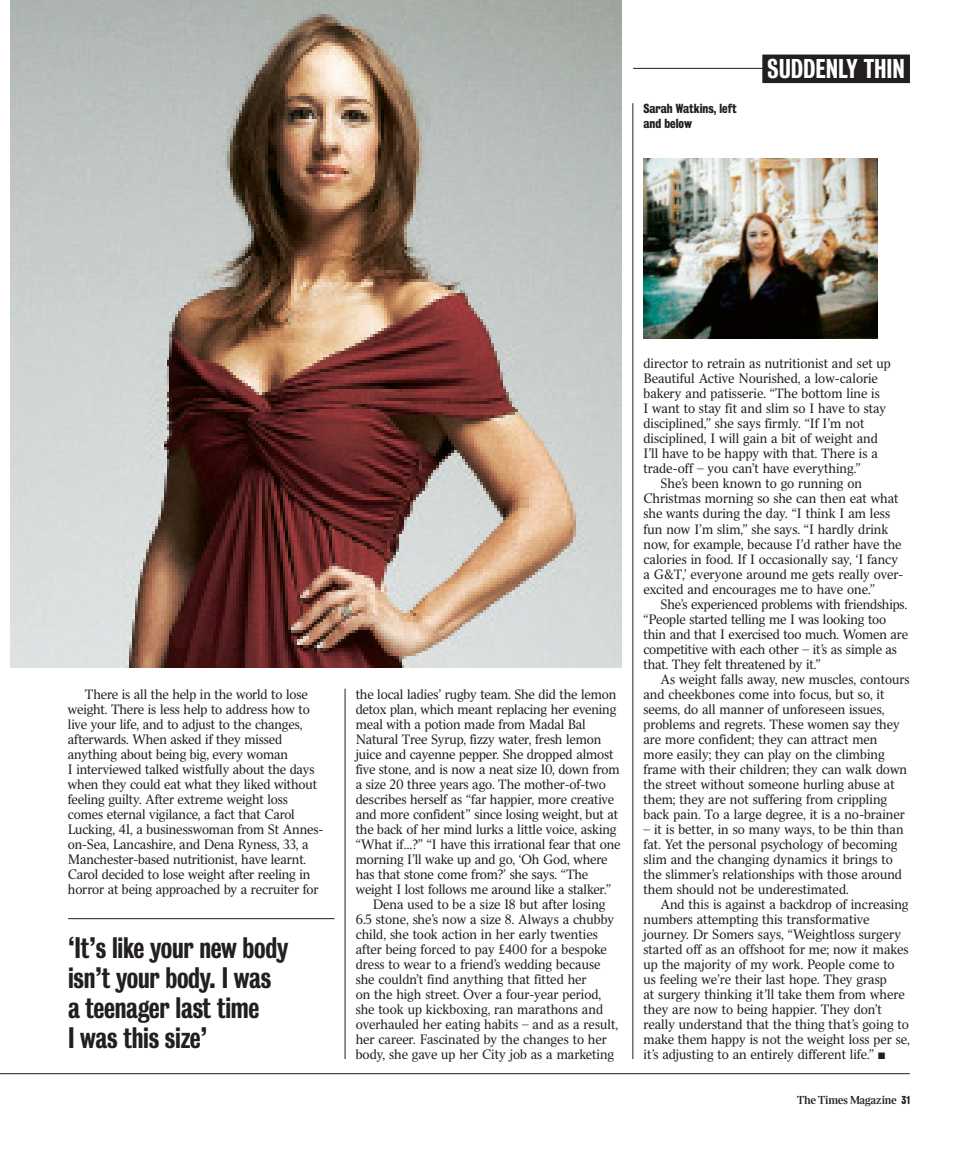
<style>
.page{position:relative;width:978px;height:1149px;background:#fff}
.page>*{position:absolute;margin:0;border:0;box-sizing:border-box;transform-origin:0 0}
.t1{font:27px/30px "Bureau Grotesque Three Five";letter-spacing:-.01em;color:#231f20}
.t2{font:24.75px "Bureau Grotesque Three Five";letter-spacing:-.005em;color:#fff}
.t3{font:13.5px/15px "Times Classic Text";color:#231f20}
.t4{font:12px/15px "Bureau Grotesque Three Seven";color:#231f20}
.t5{font:12px "Times Modern Stand First";color:#231f20}
.s1{font-family:"Bureau Grotesque Three Seven";font-size:10.5px}
</style>
<div class="page">
<hr style="left:633px;top:68px;width:277px;height:1px;background:#231f20">
<hr style="left:0;top:1072px;width:910px;height:1px;background:#231f20">
<hr style="left:345px;top:688px;width:1px;height:370px;background:#231f20">
<hr style="left:633px;top:103px;width:1px;height:955px;background:#231f20">
<div style="left:762px;top:55px;width:148px;height:28px;background:#231f20"></div>
<img style="left:11px;top:1px;width:611px;height:666px">
<img style="left:643px;top:158px;width:234px;height:180px">
<hr style="left:68px;top:918px;width:266px;height:1px;background:#231f20">
<p class="t4" style="left:643px;top:101px;width:95px">Sarah Watkins, left and below</p>
<h2 class="t2" style="left:767px;top:54px;width:139px">SUDDENLY THIN</h2>
<p class="t3" style="left:68px;top:686px;width:257px;text-indent:17px">There is all the help in the world to lose weight. There is less help to address how to live your life, and to adjust to the changes, afterwards. When asked if they missed anything about being big, every woman<br>I interviewed talked wistfully about the days when they could eat what they liked without feeling guilty. After extreme weight loss comes eternal vigilance, a fact that Carol Lucking, 41, a businesswoman from St Annes&shy;on-Sea, Lancashire, and Dena Ryness, 33, a Manchester-based nutritionist, have learnt.<br>Carol decided to lose weight after reeling in horror at being approached by a recruiter for</p>
<p class="t3" style="left:356px;top:686px;width:262px">the local ladies’ rugby team. She did the lemon</p>
<p class="t3" style="left:356px;top:701px;width:262px">detox plan, which meant replacing her evening</p>
<p class="t3" style="left:356px;top:716px;width:232px">meal with a potion made from Madal Bal</p>
<p class="t3" style="left:356px;top:731px;width:247px">Natural Tree Syrup, fizzy water, fresh lemon</p>
<p class="t3" style="left:356px;top:746px;width:259px">juice and cayenne pepper. She dropped almost</p>
<p class="t3" style="left:356px;top:761px;width:265px">five stone, and is now a neat size 10, down from</p>
<p class="t3" style="left:356px;top:776px;width:252px">a size 20 three years ago. The mother-of-two</p>
<p class="t3" style="left:356px;top:791px;width:260px">describes herself as “far happier, more creative</p>
<p class="t3" style="left:356px;top:806px;width:264px">and more confident” since losing weight, but at</p>
<p class="t3" style="left:356px;top:821px;width:262px">the back of her mind lurks a little voice, asking</p>
<p class="t3" style="left:356px;top:836px;width:266px">“What if…?” “I have this irrational fear that one</p>
<p class="t3" style="left:356px;top:851px;width:253px">morning I’ll wake up and go, ‘Oh God, where</p>
<p class="t3" style="left:356px;top:866px;width:234px">has that stone come from?’ she says. “The</p>
<p class="t3" style="left:356px;top:881px;width:257px">weight I lost follows me around like a stalker.”</p>
<p class="t3" style="left:373px;top:896px;width:234px">Dena used to be a size 18 but after losing</p>
<p class="t3" style="left:356px;top:911px;width:260px">6.5 stone, she’s now a size 8. Always a chubby</p>
<p class="t3" style="left:356px;top:926px;width:244px">child, she took action in her early twenties</p>
<p class="t3" style="left:356px;top:941px;width:253px">after being forced to pay £400 for a bespoke</p>
<p class="t3" style="left:356px;top:956px;width:246px">dress to wear to a friend’s wedding because</p>
<p class="t3" style="left:356px;top:971px;width:232px">she couldn’t find anything that fitted her</p>
<p class="t3" style="left:356px;top:986px;width:247px">on the high street. Over a four-year period,</p>
<p class="t3" style="left:356px;top:1001px;width:249px">she took up kickboxing, ran marathons and</p>
<p class="t3" style="left:356px;top:1016px;width:264px">overhauled her eating habits – and as a result,</p>
<p class="t3" style="left:356px;top:1031px;width:253px">her career. Fascinated by the changes to her</p>
<p class="t3" style="left:356px;top:1046px;width:260px">body, she gave up her City job as a marketing</p>
<h1 class="t1" style="left:68px;top:932px;width:222px">‘It’s like your new body isn’t your body. I was a teenager last time<br>I was this size’</h1>
<p class="t3" style="left:643px;top:356px;width:249px">director to retrain as nutritionist and set up</p>
<p class="t3" style="left:643px;top:371px;width:236px">Beautiful Active Nourished, a low-calorie</p>
<p class="t3" style="left:643px;top:386px;width:238px">bakery and patisserie. “The bottom line is</p>
<p class="t3" style="left:643px;top:401px;width:244px">I want to stay fit and slim so I have to stay</p>
<p class="t3" style="left:643px;top:416px;width:222px">disciplined,” she says firmly. “If I’m not</p>
<p class="t3" style="left:643px;top:431px;width:236px">disciplined, I will gain a bit of weight and</p>
<p class="t3" style="left:643px;top:446px;width:236px">I’ll have to be happy with that. There is a</p>
<p class="t3" style="left:643px;top:461px;width:219px">trade-off – you can’t have everything.”</p>
<p class="t3" style="left:660px;top:476px;width:203px">She’s been known to go running on</p>
<p class="t3" style="left:643px;top:491px;width:257px">Christmas morning so she can then eat what</p>
<p class="t3" style="left:643px;top:506px;width:248px">she wants during the day. “I think I am less</p>
<p class="t3" style="left:643px;top:521px;width:247px">fun now I’m slim,” she says. “I hardly drink</p>
<p class="t3" style="left:643px;top:536px;width:260px">now, for example, because I’d rather have the</p>
<p class="t3" style="left:643px;top:551px;width:256px">calories in food. If I occasionally say, ‘I fancy</p>
<p class="t3" style="left:643px;top:566px;width:261px">a G&amp;T,’ everyone around me gets really over-</p>
<p class="t3" style="left:643px;top:581px;width:233px">excited and encourages me to have one.”</p>
<p class="t3" style="left:660px;top:596px;width:248px">She’s experienced problems with friendships.</p>
<p class="t3" style="left:643px;top:611px;width:244px">“People started telling me I was looking too</p>
<p class="t3" style="left:643px;top:626px;width:266px">thin and that I exercised too much. Women are</p>
<p class="t3" style="left:643px;top:641px;width:255px">competitive with each other – it’s as simple as</p>
<p class="t3" style="left:643px;top:656px;width:179px">that. They felt threatened by it.”</p>
<p class="t3" style="left:660px;top:671px;width:251px">As weight falls away, new muscles, contours</p>
<p class="t3" style="left:643px;top:686px;width:242px">and cheekbones come into focus, but so, it</p>
<p class="t3" style="left:643px;top:701px;width:243px">seems, do all manner of unforeseen issues,</p>
<p class="t3" style="left:643px;top:716px;width:258px">problems and regrets. These women say they</p>
<p class="t3" style="left:643px;top:731px;width:235px">are more confident; they can attract men</p>
<p class="t3" style="left:643px;top:746px;width:243px">more easily; they can play on the climbing</p>
<p class="t3" style="left:643px;top:761px;width:265px">frame with their children; they can walk down</p>
<p class="t3" style="left:643px;top:776px;width:253px">the street without someone hurling abuse at</p>
<p class="t3" style="left:643px;top:791px;width:245px">them; they are not suffering from crippling</p>
<p class="t3" style="left:643px;top:806px;width:263px">back pain. To a large degree, it is a no-brainer</p>
<p class="t3" style="left:643px;top:821px;width:262px">– it is better, in so many ways, to be thin than fat. Yet the personal psychology of becoming slim and the changing dynamics it brings to the slimmer’s relationships with those around them should not be underestimated.</p>
<p class="t3" style="left:643px;top:896px;width:268px;text-indent:17px">And this is against a backdrop of increasing numbers attempting this transformative journey. Dr Somers says, “Weightloss surgery started off as an offshoot for me; now it makes up the majority of my work. People come to us feeling we’re their last hope. They grasp<br>at surgery thinking it’ll take them from where they are now to being happier. They don’t really understand that the thing that’s going to make them happy is not the weight loss per se, it’s adjusting to an entirely different life.”</p>
<p class="t5" style="left:797px;top:1093px;width:114px">The Times Magazine <span class="s1">31</span></p>
</div>
